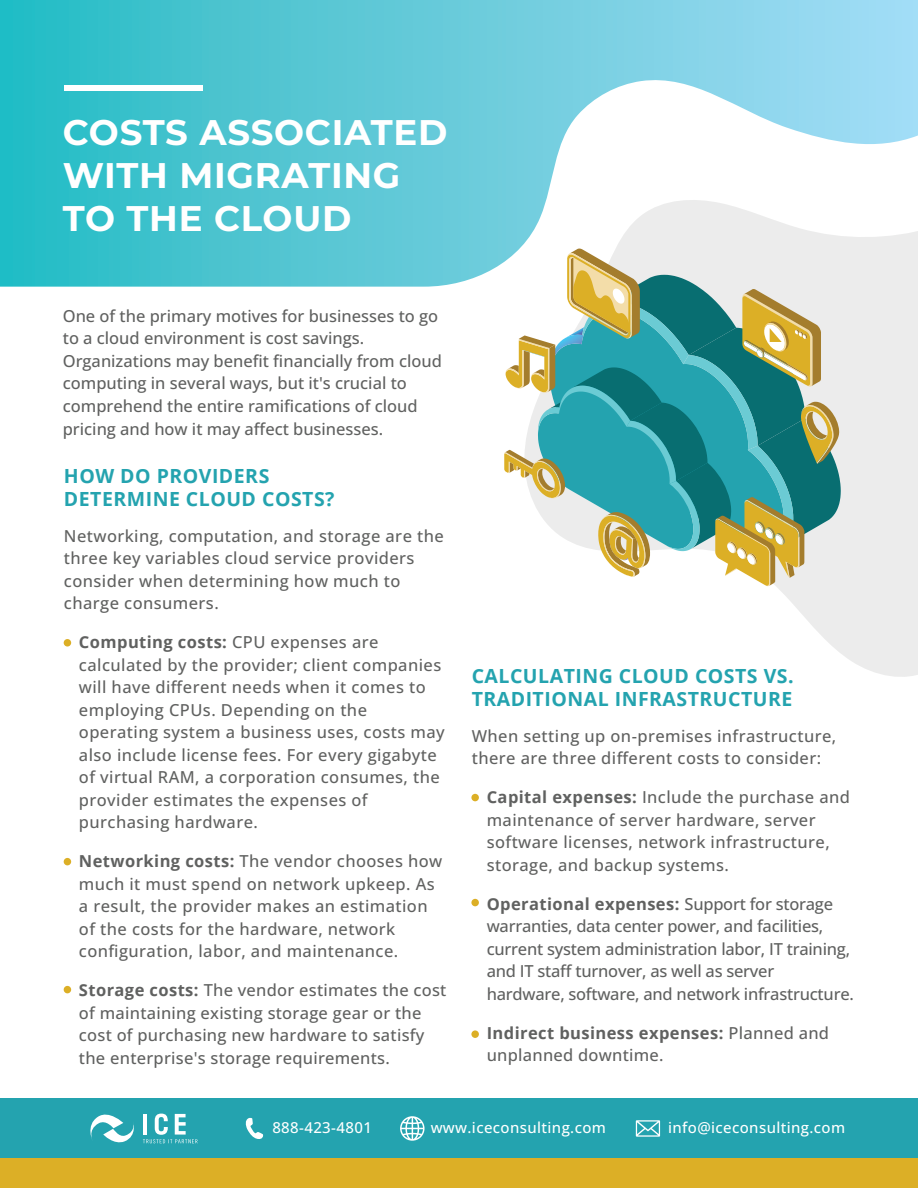
<style>
.page{position:relative;width:918px;height:1188px;background:#fff}
.page>*{position:absolute;margin:0;border:0;box-sizing:border-box;transform-origin:0 0}
.t1{font:100 35.55px/43px "Montserrat";letter-spacing:.02em;color:#fff}
.t2{font:700 19.5px/22.5px "Open Sans";letter-spacing:.025em;color:#24a3af}
.t3{font:500 16.5px/22.5px "Open Sans";letter-spacing:.025em;color:#606160}
.t4{font:500 16.5px/22.5px "Open Sans";color:#606160}
.t5{font:500 16.5px/22.5px "Open Sans";letter-spacing:-.015em;color:#606160}
.t6{font:500 15px "Open Sans";letter-spacing:.025em;color:#fff}
.s1{font-weight:700}
</style>
<div class="page">
<div style="left:0;top:1098px;width:918px;height:61px;background:#24a3af"></div>
<div style="left:0;top:1159px;width:918px;height:29px;background:#dcaf26"></div>
<svg style="left:90px;top:1114px;width:44px;height:29px"></svg>
<svg style="left:143px;top:1114px;width:55px;height:29px"></svg>
<hr style="left:143px;top:1114px;width:4px;height:21px;background:#fff">
<svg style="left:400px;top:1116px;width:25px;height:25px"></svg>
<svg style="left:245px;top:1118px;width:18px;height:21px"></svg>
<svg style="left:636px;top:1120px;width:24px;height:17px"></svg>
<svg style="left:0;top:0;width:918px;height:287px;background:#72d0dc"></svg>
<svg style="left:524px;top:200px;width:394px;height:477px;fill:#ececec"></svg>
<div style="left:64px;top:639px;width:7px;height:8px;background:#dcaf26;border-radius:50%"></div>
<div style="left:64px;top:858px;width:7px;height:7px;background:#dcaf26;border-radius:50%"></div>
<div style="left:64px;top:986px;width:7px;height:7px;background:#dcaf26;border-radius:50%"></div>
<div style="left:471px;top:794px;width:8px;height:7px;background:#dcaf26;border-radius:50%"></div>
<div style="left:471px;top:899px;width:8px;height:7px;background:#dcaf26;border-radius:50%"></div>
<div style="left:471px;top:1030px;width:8px;height:8px;background:#dcaf26;border-radius:50%"></div>
<svg style="left:504px;top:249px;width:337px;height:338px"></svg>
<div style="left:64px;top:86px;width:138px;height:5px;background:#fff"></div>
<h1 class="t1" style="left:63px;top:110px;width:386px">COSTS ASSOCIATED<br>WITH MIGRATING<br>TO THE CLOUD</h1>
<p class="t4" style="left:63px;top:304px;width:381px">One of the primary motives for businesses to go to a cloud environment is cost savings.<br>Organizations may benefit financially from cloud computing in several ways, but it's crucial to comprehend the entire ramifications of cloud pricing and how it may affect businesses.</p>
<p class="t2" style="left:64px;top:464px;width:272px">HOW DO PROVIDERS<br>DETERMINE CLOUD COSTS?</p>
<p class="t3" style="left:64px;top:524px;width:381px">Networking, computation, and storage are the three key variables cloud service providers consider when determining how much to charge consumers.</p>
<p class="t3" style="left:79px;top:630px;width:367px"><span class="s1">Computing costs:</span> CPU expenses are calculated by the provider; client companies will have different needs when it comes to employing CPUs. Depending on the operating system a business uses, costs may also include license fees. For every gigabyte of virtual RAM, a corporation consumes, the provider estimates the expenses of purchasing hardware.</p>
<p class="t3" style="left:79px;top:849px;width:365px"><span class="s1">Networking costs:</span> The vendor chooses how much it must spend on network upkeep. As a result, the provider makes an estimation of the costs for the hardware, network configuration, labor, and maintenance.</p>
<p class="t3" style="left:79px;top:978px;width:369px"><span class="s1">Storage costs:</span> The vendor estimates the cost of maintaining existing storage gear or the cost of purchasing new hardware to satisfy the enterprise's storage requirements.</p>
<p class="t2" style="left:472px;top:664px;width:323px">CALCULATING CLOUD COSTS VS.<br>TRADITIONAL INFRASTRUCTURE</p>
<p class="t3" style="left:472px;top:724px;width:366px">When setting up on-premises infrastructure, there are three different costs to consider:</p>
<p class="t3" style="left:487px;top:785px;width:365px"><span class="s1">Capital expenses:</span> Include the purchase and maintenance of server hardware, server software licenses, network infrastructure, storage, and backup systems.</p>
<p class="t5" style="left:487px;top:892px;width:369px"><span class="s1">Operational expenses:</span> Support for storage warranties, data center power, and facilities, current system administration labor, IT training, and IT staff turnover, as well as server hardware, software, and network infrastructure.</p>
<p class="t3" style="left:487px;top:1021px;width:344px"><span class="s1">Indirect business expenses:</span> Planned and unplanned downtime.</p>
<p class="t6" style="left:272px;top:1117px;width:101px">888-423-4801</p>
<p class="t6" style="left:431px;top:1117px;width:177px">www.iceconsulting.com</p>
<p class="t6" style="left:668px;top:1117px;width:178px">info@iceconsulting.com</p>
</div>
